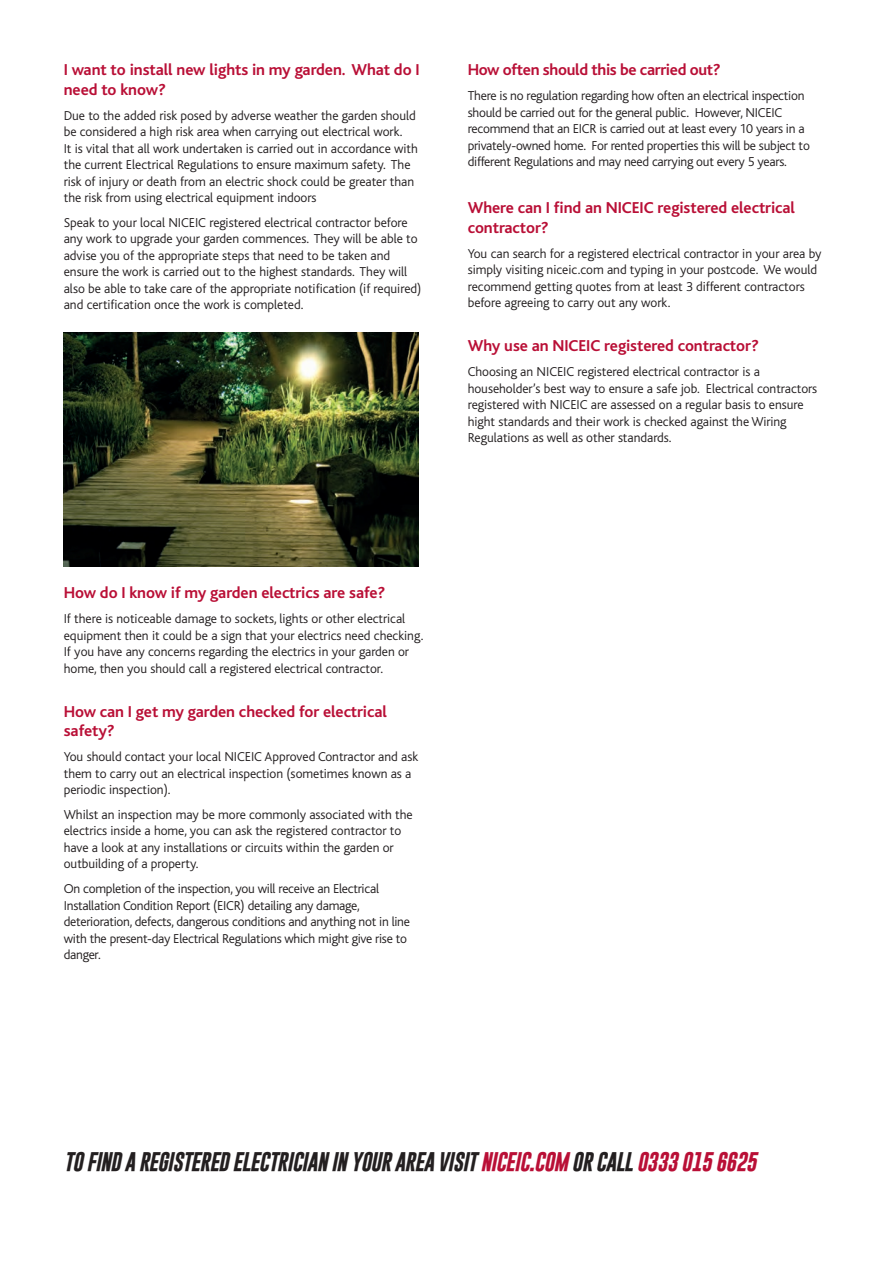
<style>
.page{position:relative;width:893px;height:1263px;background:#fff}
.page>*{position:absolute;margin:0;border:0;box-sizing:border-box;transform-origin:0 0}
.t1{font:italic 700 19.5px "Gobold";letter-spacing:-.03em;color:#231f20}
.t2{font:700 16.5px/19.5px "Bliss";letter-spacing:-.005em;color:#b90f36}
.t3{font:300 13.5px/16.5px "Bliss";letter-spacing:-.005em;color:#231f20}
.s1{color:#b90f36}
</style>
<div class="page">
<img style="left:64px;top:332px;width:354px;height:234px">
<p class="t2" style="left:64px;top:62px;width:357px">I want to install new lights in my garden. What do I need to know?</p>
<p class="t3" style="left:64px;top:108px;width:356px">Due to the added risk posed by adverse weather the garden should be considered a high risk area when carrying out electrical work.<br>It is vital that all work undertaken is carried out in accordance with the current Electrical Regulations to ensure maximum safety. The risk of injury or death from an electric shock could be greater than the risk from using electrical equipment indoors</p>
<p class="t3" style="left:64px;top:215px;width:359px">Speak to your local NICEIC registered electrical contractor before any work to upgrade your garden commences. They will be able to advise you of the appropriate steps that need to be taken and ensure the work is carried out to the highest standards. They will also be able to take care of the appropriate notification (if required) and certification once the work is completed.</p>
<p class="t2" style="left:468px;top:62px;width:255px">How often should this be carried out?</p>
<p class="t3" style="left:468px;top:89px;width:344px">There is no regulation regarding how often an electrical inspection should be carried out for the general public. However, NICEIC recommend that an EICR is carried out at least every 10 years in a privately-owned home. For rented properties this will be subject to different Regulations and may need carrying out every 5 years.</p>
<p class="t2" style="left:468px;top:200px;width:329px">Where can I find an NICEIC registered electrical contractor?</p>
<p class="t3" style="left:468px;top:246px;width:355px">You can search for a registered electrical contractor in your area by simply visiting niceic.com and typing in your postcode. We would recommend getting quotes from at least 3 different contractors before agreeing to carry out any work.</p>
<p class="t2" style="left:468px;top:338px;width:293px">Why use an NICEIC registered contractor?</p>
<p class="t3" style="left:468px;top:365px;width:351px">Choosing an NICEIC registered electrical contractor is a householder’s best way to ensure a safe job. Electrical contractors registered with NICEIC are assessed on a regular basis to ensure hight standards and their work is checked against the Wiring Regulations as well as other standards.</p>
<p class="t2" style="left:64px;top:585px;width:323px">How do I know if my garden electrics are safe?</p>
<p class="t3" style="left:64px;top:612px;width:361px">If there is noticeable damage to sockets, lights or other electrical equipment then it could be a sign that your electrics need checking.<br>If you have any concerns regarding the electrics in your garden or home, then you should call a registered electrical contractor.</p>
<p class="t2" style="left:64px;top:703px;width:325px">How can I get my garden checked for electrical safety?</p>
<p class="t3" style="left:64px;top:750px;width:356px">You should contact your local NICEIC Approved Contractor and ask them to carry out an electrical inspection (sometimes known as a periodic inspection).</p>
<p class="t3" style="left:64px;top:807px;width:350px">Whilst an inspection may be more commonly associated with the electrics inside a home, you can ask the registered contractor to have a look at any installations or circuits within the garden or outbuilding of a property.</p>
<p class="t3" style="left:64px;top:881px;width:348px">On completion of the inspection, you will receive an Electrical Installation Condition Report (EICR) detailing any damage, deterioration, defects, dangerous conditions and anything not in line with the present-day Electrical Regulations which might give rise to danger.</p>
<h1 class="t1" style="left:64px;top:1153px;width:694px">TO FIND A REGISTERED ELECTRICIAN IN YOUR AREA VISIT <span class="s1">NICEIC.COM</span> OR CALL <span class="s1">0333 015 6625</span></h1>
</div>
